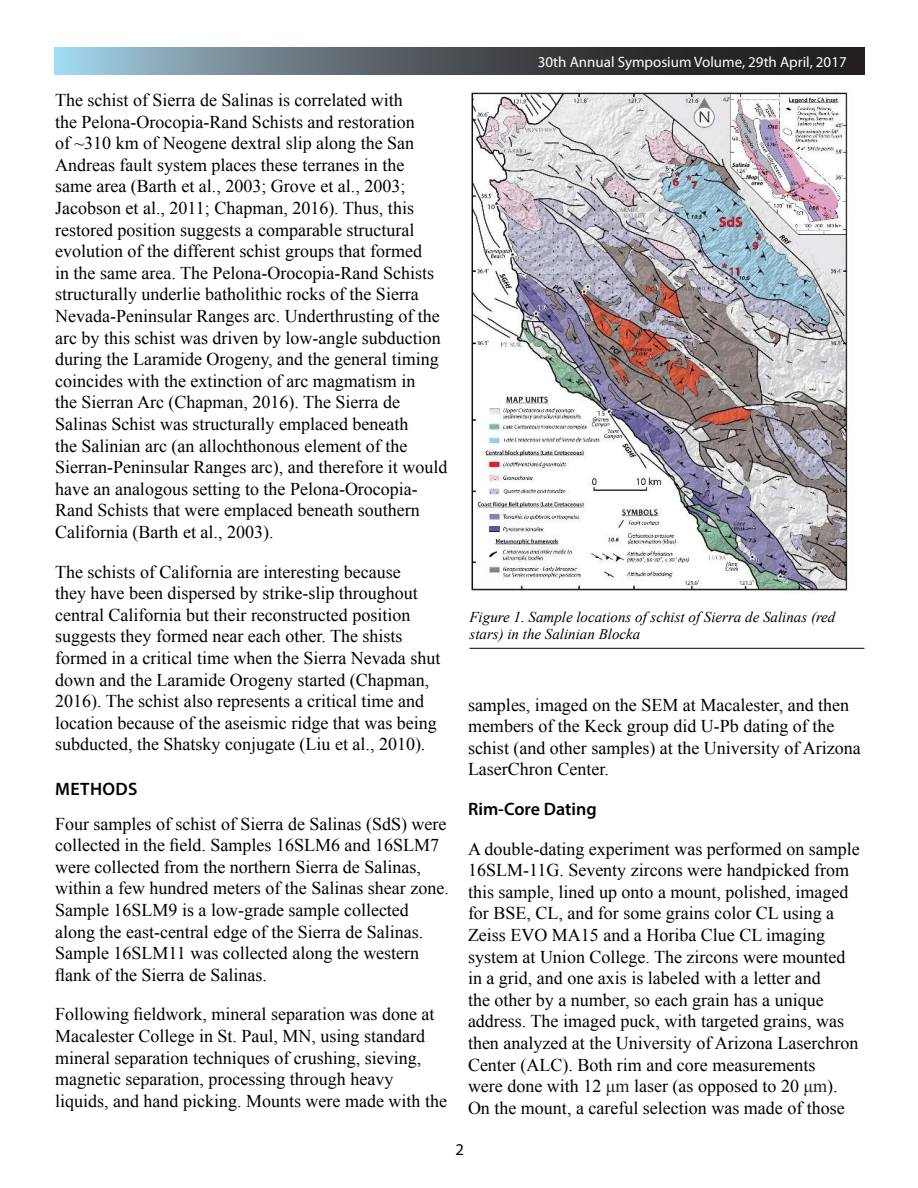
<style>
.page{position:relative;width:918px;height:1188px;background:#fff}
.page>*{position:absolute;margin:0;border:0;box-sizing:border-box;transform-origin:0 0}
.t1{font:18px/21.6px "Times New Roman";color:#000}
.t2{font:600 18px "Myriad Pro";color:#000}
.t3{font:600 18px "Myriad Pro";letter-spacing:.02em;color:#000}
.t4{font:16.5px "Myriad Pro";color:#000}
.t5{font:italic 15px/16.5px "Times New Roman";color:#000}
.t6{font:15px "Myriad Pro";color:#fff}
.s1{color:#222}
</style>
<div class="page">
<img style="left:55px;top:48px;width:810px;height:26px">
<img style="left:471px;top:90px;width:377px;height:503px">
<hr style="left:470px;top:648px;width:394px;height:1px;background:#000">
<p class="t1" style="left:55px;top:91px;width:394px">The schist of Sierra de Salinas is correlated with<br>the Pelona-Orocopia-Rand Schists and restoration<br>of ~310 km of Neogene dextral slip along the San Andreas fault system places these terranes in the<br>same area (Barth et al., 2003; Grove et al., 2003; Jacobson et al., 2011; Chapman, 2016). Thus, this restored position suggests a comparable structural evolution of the different schist groups that formed<br>in the same area. The Pelona-Orocopia-Rand Schists structurally underlie batholithic rocks of the Sierra Nevada-Peninsular Ranges arc. Underthrusting of the arc by this schist was driven by low-angle subduction during the Laramide Orogeny, and the general timing coincides with the extinction of arc magmatism in<br>the Sierran Arc (Chapman, 2016). The Sierra de Salinas Schist was structurally emplaced beneath<br>the Salinian arc (an allochthonous element of the Sierran-Peninsular Ranges arc), and therefore it would have an analogous setting to the Pelona-Orocopia-Rand Schists that were emplaced beneath southern California (Barth et al., 2003).</p>
<p class="t1" style="left:55px;top:563px;width:387px">The schists of California are interesting because<br>they have been dispersed by strike-slip throughout central California but their reconstructed position suggests they formed near each other. The shists formed in a critical time when the Sierra Nevada shut down and the Laramide Orogeny started (Chapman, 2016). The schist also represents a critical time and location because of the aseismic ridge that was being subducted, the Shatsky conjugate (Liu et al., 2010).</p>
<p class="t3" style="left:55px;top:782px;width:84px">METHODS</p>
<p class="t1" style="left:55px;top:815px;width:395px">Four samples of schist of Sierra de Salinas (SdS) were collected in the field. Samples 16SLM6 and 16SLM7 were collected from the northern Sierra de Salinas, within a few hundred meters of the Salinas shear zone.<br>Sample 16SLM9 is a low-grade sample collected along the east-central edge of the Sierra de Salinas.<br>Sample 16SLM11 was collected along the western flank of the Sierra de Salinas.</p>
<p class="t1" style="left:55px;top:1003px;width:393px">Following fieldwork, mineral separation was done at Macalester College in St. Paul, MN, using standard mineral separation techniques of crushing, sieving, magnetic separation, processing through heavy liquids, and hand picking. Mounts were made with the</p>
<p class="t6" style="left:538px;top:56px;width:310px">30th Annual Symposium Volume, 29th April, 2017</p>
<p class="t5" style="left:470px;top:611px;width:367px">Figure 1. Sample locations of schist of Sierra de Salinas (red stars) in the Salinian Blocka</p>
<p class="t1" style="left:468px;top:695px;width:394px">samples, imaged on the SEM at Macalester, and then members of the Keck group did U-Pb dating of the schist (and other samples) at the University of Arizona LaserChron Center.</p>
<p class="t2" style="left:468px;top:802px;width:130px">Rim-Core Dating</p>
<p class="t1" style="left:468px;top:839px;width:393px">A double-dating experiment was performed on sample 16SLM-11G. Seventy zircons were handpicked from this sample, lined up onto a mount, polished, imaged for BSE, CL, and for some grains color CL using a Zeiss EVO MA15 and a Horiba Clue CL imaging system at Union College. The zircons were mounted in a grid, and one axis is labeled with a letter and<br>the other by a number, so each grain has a unique address. The imaged puck, with targeted grains, was then analyzed at the University of Arizona Laserchron Center (ALC). Both rim and core measurements<br>were done with 12 <span class="s1">μm</span> laser (as opposed to 20 <span class="s1">μm</span>).<br>On the mount, a careful selection was made of those</p>
<p class="t4" style="left:456px;top:1144px;width:10px">2</p>
</div>
